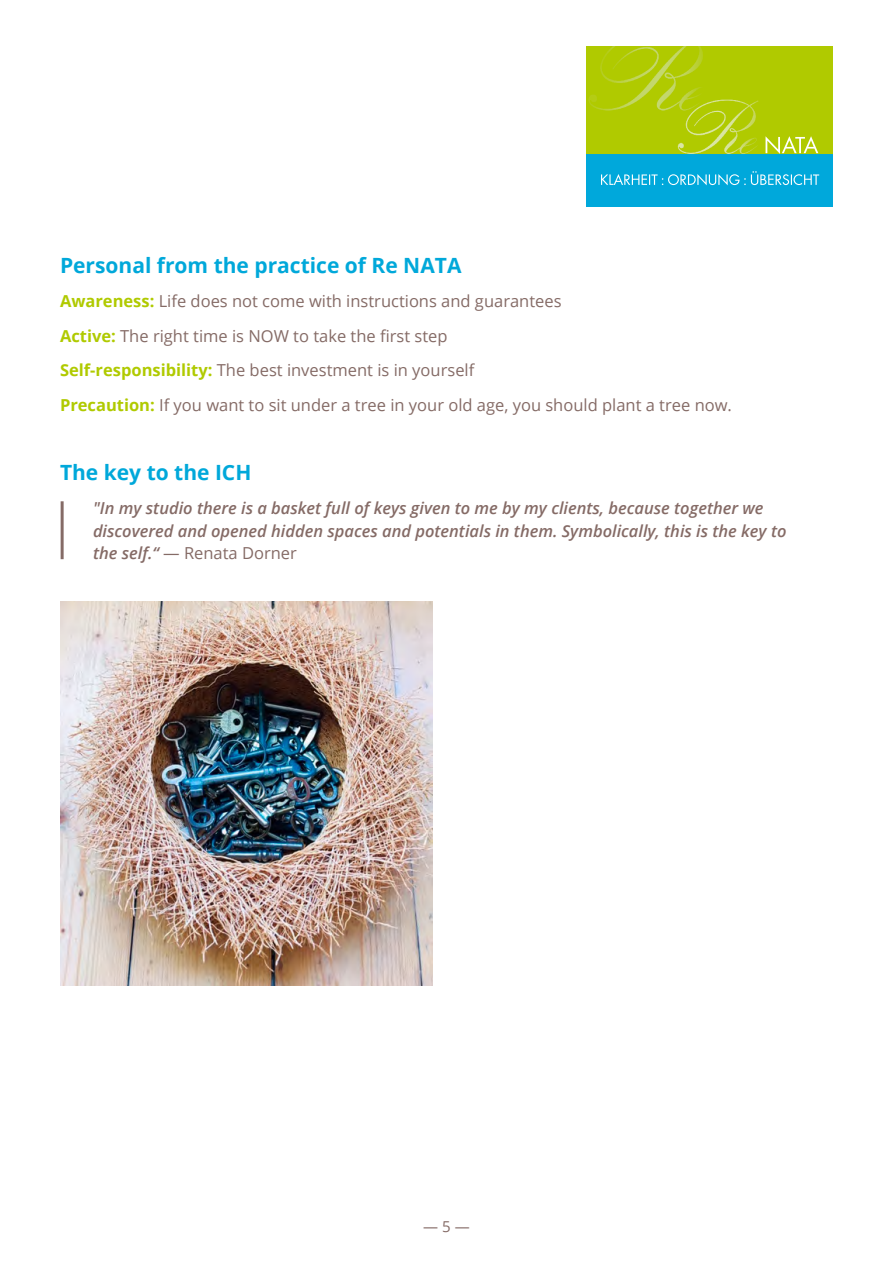
<style>
.page{position:relative;width:893px;height:1263px;background:#fff}
.page>*{position:absolute;margin:0;border:0;box-sizing:border-box;transform-origin:0 0}
.t1{font:700 21px "Open Sans";color:#00a8da}
.t2{font:16.5px/34.5px "Open Sans";color:#856b66}
.t3{font:italic 600 16.5px/22.5px "Open Sans";color:#856b66}
.t4{font:15px "Open Sans";color:#856b66}
.s1{font-weight:700;color:#b0ca00}
.s2{font-weight:400;font-style:normal}
</style>
<div class="page">
<img style="left:586px;top:46px;width:247px;height:160px">
<svg style="left:601px;top:171px;width:218px;height:14px"></svg>
<svg style="left:765px;top:136px;width:53px;height:18px"></svg>
<img style="left:61px;top:601px;width:371px;height:385px">
<hr style="left:61px;top:501px;width:3px;height:58px;background:#856b66">
<p class="t1" style="left:60px;top:250px;width:403px">Personal from the practice of Re NATA</p>
<p class="t2" style="left:60px;top:283px;width:673px"><span class="s1">Awareness:</span> Life does not come with instructions and guarantees<br><span class="s1">Active:</span> The right time is NOW to take the first step<br><span class="s1">Self-responsibility:</span> The best investment is in yourself<br><span class="s1">Precaution:</span> If you want to sit under a tree in your old age, you should plant a tree now.</p>
<p class="t1" style="left:60px;top:457px;width:193px">The key to the ICH</p>
<p class="t3" style="left:93px;top:496px;width:695px">"In my studio there is a basket full of keys given to me by my clients, because together we discovered and opened hidden spaces and potentials in them. Symbolically, this is the key to the self.“ <span class="s2">— Renata Dorner</span></p>
<p class="t4" style="left:423px;top:1216px;width:48px">— 5 —</p>
</div>
